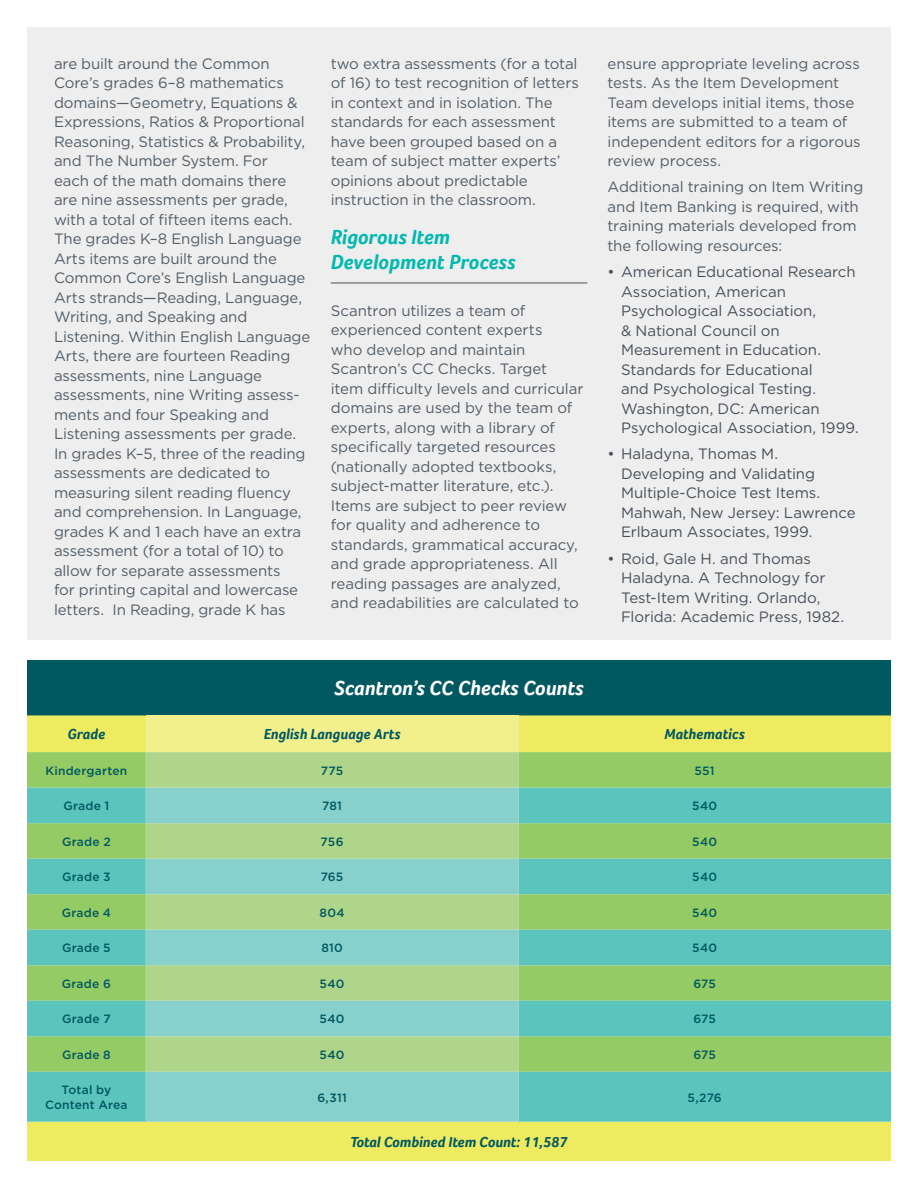
<style>
.page{position:relative;width:918px;height:1188px;background:#fff}
.page>*{position:absolute;margin:0;border:0;box-sizing:border-box;transform-origin:0 0}
.Body_Head_1_-_Underl{font:italic 700 21px/25.2px "Foco";color:#03b9af}
.Table_Header{font:italic 700 21px "Foco";color:#fff}
.Body{font:15px/19.5px "Gotham";letter-spacing:-.01em;color:#545e66}
.t1{font:15px/19.5px "Gotham";letter-spacing:-.005em;color:#475058}
.Table_First_Last_Row{font:italic 700 15px "Foco";color:#005861}
.Table_Body{font:500 12px/14.4px "Gotham";letter-spacing:.02em;color:#005861;text-align:center}
</style>
<div class="page">
<div style="left:27px;top:27px;width:864px;height:613px;background:#eeeeef"></div>
<div style="left:27px;top:660px;width:864px;height:55px;background:#005861"></div>
<div style="left:27px;top:715px;width:864px;height:446px;background:#efeb60"></div>
<div style="left:146px;top:715px;width:372px;height:37px;background:#f2f08d"></div>
<div style="left:27px;top:752px;width:864px;height:36px;background:#94cb64"></div>
<div style="left:146px;top:752px;width:372px;height:36px;background:#aed589"></div>
<svg style="left:27px;top:788px;width:864px;height:334px;background:#73c797"></svg>
<svg style="left:146px;top:788px;width:372px;height:334px;background:#98d2af"></svg>
<hr style="left:331px;top:283px;width:256px;height:1px;background:#475058">
<p class="Body" style="left:54px;top:53px;width:258px">are built around the Common<br>Core’s grades 6–8 mathematics domains—Geometry, Equations &amp;<br>Expressions, Ratios &amp; Proportional<br>Reasoning, Statistics &amp; Probability, and The Number System. For<br>each of the math domains there are nine assessments per grade, with a total of fifteen items each.<br>The grades K–8 English Language<br>Arts items are built around the<br>Common Core’s English Language<br>Arts strands—Reading, Language,<br>Writing, and Speaking and<br>Listening. Within English Language<br>Arts, there are fourteen Reading assessments, nine Language assessments, nine Writing assess&shy;ments and four Speaking and<br>Listening assessments per grade.<br>In grades K–5, three of the reading assessments are dedicated to measuring silent reading fluency and comprehension. In Language, grades K and 1 each have an extra assessment (for a total of 10) to allow for separate assessments<br>for printing capital and lowercase letters. In Reading, grade K has</p>
<p class="Body" style="left:331px;top:53px;width:250px">two extra assessments (for a total of 16) to test recognition of letters in context and in isolation. The standards for each assessment have been grouped based on a team of subject matter experts’ opinions about predictable instruction in the classroom.</p>
<p class="Body_Head_1_-_Underl" style="left:331px;top:224px;width:186px">Rigorous Item<br>Development Process</p>
<p class="Body" style="left:331px;top:300px;width:254px">Scantron utilizes a team of experienced content experts<br>who develop and maintain<br>Scantron’s CC Checks. Target item difficulty levels and curricular domains are used by the team of experts, along with a library of specifically targeted resources (nationally adopted textbooks, subject-matter literature, etc.).<br>Items are subject to peer review for quality and adherence to standards, grammatical accuracy, and grade appropriateness. All reading passages are analyzed, and readabilities are calculated to</p>
<p class="Table_Header" style="left:334px;top:676px;width:251px">Scantron’s CC Checks Counts</p>
<p class="Body" style="left:608px;top:53px;width:255px">ensure appropriate leveling across tests. As the Item Development<br>Team develops initial items, those items are submitted to a team of independent editors for a rigorous review process.</p>
<p class="Body" style="left:608px;top:177px;width:257px">Additional training on Item Writing and Item Banking is required, with training materials developed from the following resources:</p>
<p class="t1" style="left:621px;top:262px;width:239px;text-indent:-14px">• American Educational Research<br>Association, American<br>Psychological Association,<br>&amp; National Council on<br>Measurement in Education.<br>Standards for Educational<br>and Psychological Testing.<br>Washington, DC: American<br>Psychological Association, 1999.</p>
<p class="t1" style="left:621px;top:444px;width:236px;text-indent:-14px">• Haladyna, Thomas M.<br>Developing and Validating<br>Multiple-Choice Test Items.<br>Mahwah, New Jersey: Lawrence<br>Erlbaum Associates, 1999.</p>
<p class="t1" style="left:621px;top:548px;width:225px;text-indent:-14px">• Roid, Gale H. and Thomas<br>Haladyna. A Technology for<br>Test-Item Writing. Orlando,<br>Florida: Academic Press, 1982.</p>
<p class="Table_First_Last_Row" style="left:68px;top:725px;width:39px">Grade</p>
<p class="Table_First_Last_Row" style="left:264px;top:725px;width:138px">English Language Arts</p>
<p class="Table_First_Last_Row" style="left:665px;top:725px;width:82px">Mathematics</p>
<p class="Table_Body" style="left:45px;top:763px;width:84px">Kindergarten</p>
<p class="Table_Body" style="left:321px;top:763px;width:24px">775</p>
<p class="Table_Body" style="left:695px;top:763px;width:22px">551</p>
<p class="Table_Body" style="left:63px;top:799px;width:47px">Grade 1</p>
<p class="Table_Body" style="left:322px;top:799px;width:21px">781</p>
<p class="Table_Body" style="left:692px;top:799px;width:26px">540</p>
<p class="Table_Body" style="left:62px;top:834px;width:50px">Grade 2</p>
<p class="Table_Body" style="left:321px;top:834px;width:24px">756</p>
<p class="Table_Body" style="left:692px;top:834px;width:26px">540</p>
<p class="Table_Body" style="left:62px;top:870px;width:50px">Grade 3</p>
<p class="Table_Body" style="left:321px;top:870px;width:24px">765</p>
<p class="Table_Body" style="left:692px;top:870px;width:26px">540</p>
<p class="Table_Body" style="left:62px;top:905px;width:51px">Grade 4</p>
<p class="Table_Body" style="left:320px;top:905px;width:27px">804</p>
<p class="Table_Body" style="left:692px;top:905px;width:26px">540</p>
<p class="Table_Body" style="left:62px;top:941px;width:50px">Grade 5</p>
<p class="Table_Body" style="left:321px;top:941px;width:23px">810</p>
<p class="Table_Body" style="left:692px;top:941px;width:26px">540</p>
<p class="Table_Body" style="left:62px;top:976px;width:51px">Grade 6</p>
<p class="Table_Body" style="left:320px;top:976px;width:26px">540</p>
<p class="Table_Body" style="left:693px;top:976px;width:24px">675</p>
<p class="Table_Body" style="left:62px;top:1012px;width:50px">Grade 7</p>
<p class="Table_Body" style="left:320px;top:1012px;width:26px">540</p>
<p class="Table_Body" style="left:693px;top:1012px;width:24px">675</p>
<p class="Table_Body" style="left:62px;top:1047px;width:50px">Grade 8</p>
<p class="Table_Body" style="left:320px;top:1047px;width:26px">540</p>
<p class="Table_Body" style="left:693px;top:1047px;width:24px">675</p>
<p class="Table_Body" style="left:45px;top:1083px;width:84px">Total by<br>Content Area</p>
<p class="Table_Body" style="left:317px;top:1090px;width:31px">6,311</p>
<p class="Table_Body" style="left:688px;top:1090px;width:36px">5,276</p>
<p class="Table_First_Last_Row" style="left:350px;top:1133px;width:219px">Total Combined Item Count: 11,587</p>
</div>
